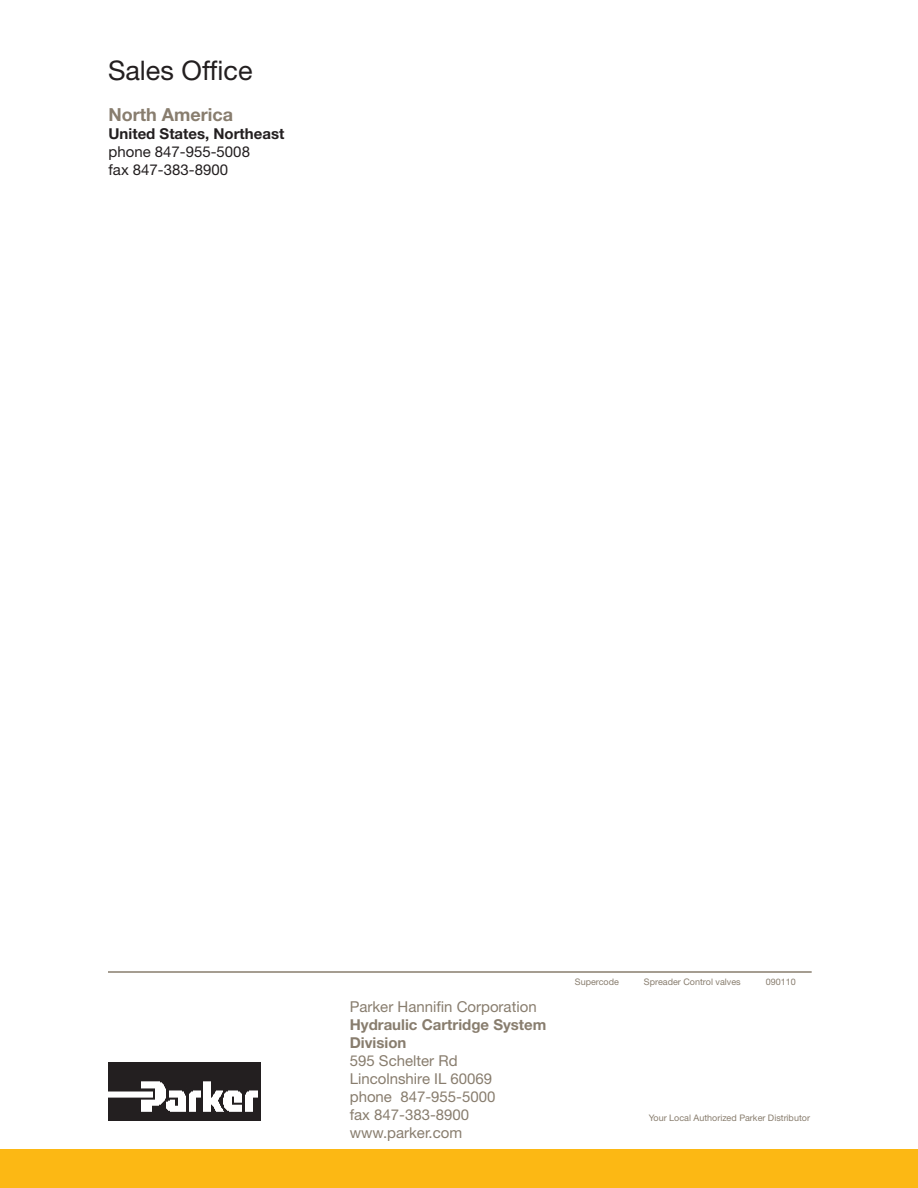
<style>
.page{position:relative;width:918px;height:1188px;background:#fff}
.page>*{position:absolute;margin:0;border:0;box-sizing:border-box;transform-origin:0 0}
.t1{font:27px "Helvetica Neue LT Std";color:#231f20}
.t2{font:700 18px "Helvetica Neue LT Std";color:#887d6e}
.t3{font:15px "Helvetica Neue LT Std";color:#887d6e}
.t4{font:700 15px/18px "Helvetica Neue LT Std";color:#887d6e}
.t5{font:15px "Helvetica Neue LT Std";color:#231f20}
.t6{font:700 15px "Helvetica Neue LT Std";color:#231f20}
.t7{font:9px "Helvetica Neue LT Std";color:#887d6e}
</style>
<div class="page">
<img style="left:108px;top:1063px;width:153px;height:57px">
<div style="left:0;top:1150px;width:918px;height:38px;background:#fcb814"></div>
<hr style="left:108px;top:971px;width:704px;height:2px;background:#887d6e">
<p class="t1" style="left:108px;top:54px;width:146px">Sales Office</p>
<p class="t2" style="left:109px;top:103px;width:126px">North America</p>
<p class="t6" style="left:109px;top:124px;width:177px">United States, Northeast</p>
<p class="t5" style="left:109px;top:143px;width:143px">phone 847-955-5008</p>
<p class="t5" style="left:109px;top:161px;width:121px">fax 847-383-8900</p>
<p class="t3" style="left:350px;top:998px;width:188px">Parker Hannifin Corporation</p>
<p class="t4" style="left:350px;top:1016px;width:198px">Hydraulic Cartridge System<br>Division</p>
<p class="t3" style="left:350px;top:1052px;width:109px">595 Schelter Rd</p>
<p class="t3" style="left:350px;top:1070px;width:144px">Lincolnshire IL 60069</p>
<p class="t3" style="left:350px;top:1088px;width:147px">phone 847-955-5000</p>
<p class="t3" style="left:350px;top:1106px;width:121px">fax 847-383-8900</p>
<p class="t3" style="left:350px;top:1124px;width:114px">www.parker.com</p>
<p class="t7" style="left:575px;top:976px;width:46px">Supercode</p>
<p class="t7" style="left:644px;top:976px;width:98px">Spreader Control valves</p>
<p class="t7" style="left:766px;top:976px;width:32px">090110</p>
<p class="t7" style="left:649px;top:1112px;width:163px">Your Local Authorized Parker Distributor</p>
</div>
